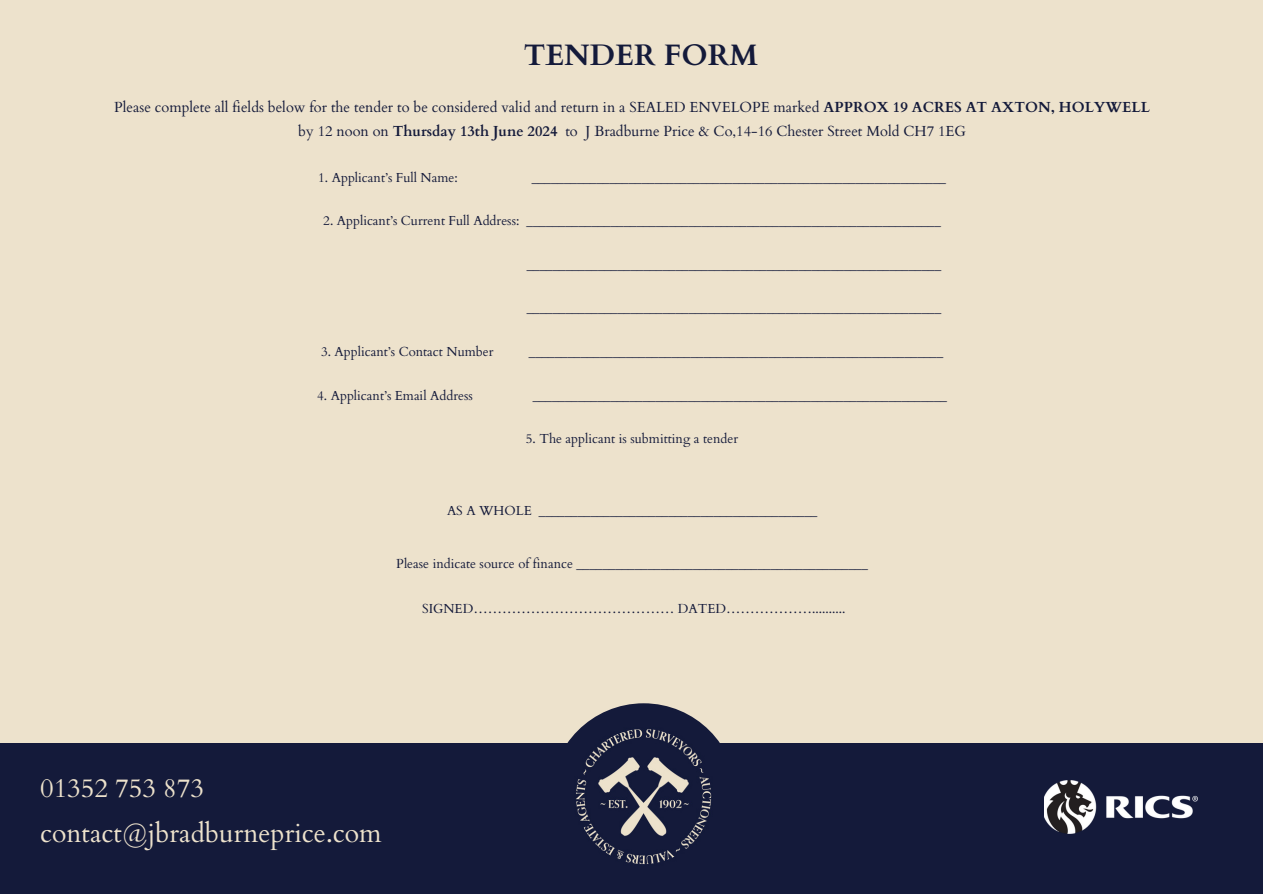
<style>
.page{position:relative;width:1263px;height:894px;background:#fff}
.page>*{position:absolute;margin:0;border:0;box-sizing:border-box;transform-origin:0 0}
.t1{font:700 31.05px "Cardo";color:#ede2cc}
.t2{font:700 29.55px "Cardo";color:#141a3a}
.t3{font:26.55px/45px "Cardo";color:#ede2cc}
.t4{font:700 15px "Cardo";color:#ede2cc}
.t5{font:14.55px/24px "Cardo";color:#141a3a}
.t6{font:13.05px "Cardo";color:#141a3a}
.s1{font-weight:700}
</style>
<div class="page">
<div style="left:0;top:0;width:1263px;height:893px;background:#ede2cc"></div>
<div style="left:0;top:742px;width:1263px;height:151px;background:#141a3a"></div>
<img style="left:550px;top:703px;width:187px;height:186px;border-radius:50%">
<img style="left:1045px;top:780px;width:153px;height:54px">
<p class="t2" style="left:524px;top:36px;width:236px">TENDER FORM</p>
<h1 class="t5" style="left:298px;top:95px;width:853px;text-indent:-184px">Please complete all fields below for the tender to be considered valid and return in a SEALED ENVELOPE marked <span class="s1">APPROX 19 ACRES AT AXTON, HOLYWELL </span>by 12 noon on <span class="s1">Thursday 13th June 2024</span> to</h1>
<h5 class="t5" style="left:586px;top:119px;width:382px">J Bradburne Price &amp; Co,14-16 Chester Street Mold CH7 1EG</h5>
<h5 class="t6" style="left:318px;top:168px;width:141px">1. Applicant’s Full Name:</h5>
<h5 class="t6" style="left:532px;top:168px;width:416px">________________________________________________________________</h5>
<h5 class="t6" style="left:323px;top:212px;width:619px">2. Applicant’s Current Full Address: ________________________________________________________________</h5>
<p class="t6" style="left:527px;top:256px;width:416px">________________________________________________________________</p>
<p class="t6" style="left:527px;top:299px;width:416px">________________________________________________________________</p>
<p class="t6" style="left:321px;top:343px;width:174px">3. Applicant’s Contact Number</p>
<p class="t6" style="left:529px;top:343px;width:416px">________________________________________________________________</p>
<p class="t6" style="left:317px;top:386px;width:157px">4. Applicant’s Email Address</p>
<p class="t6" style="left:533px;top:386px;width:416px">________________________________________________________________</p>
<p class="t6" style="left:526px;top:430px;width:214px">5. The applicant is submitting a tender</p>
<p class="t6" style="left:447px;top:502px;width:86px">AS A WHOLE</p>
<p class="t6" style="left:539px;top:502px;width:280px">___________________________________________</p>
<p class="t6" style="left:396px;top:554px;width:473px">Please indicate source of finance _____________________________________________</p>
<h6 class="t6" style="left:422px;top:600px;width:425px">SIGNED…………………………………… DATED………………..........</h6>
<h3 class="t3" style="left:40px;top:766px;width:343px">01352 753 873 contact@jbradburneprice.com</h3>
<h2 class="t4" style="left:23px;top:785px;width:94px">01352 753 873</h2>
<h3 class="t1" style="left:29px;top:782px;width:193px">01352 753 873</h3>
<p class="t3" style="left:42px;top:780px;width:165px">01352 753 873</p>
</div>
